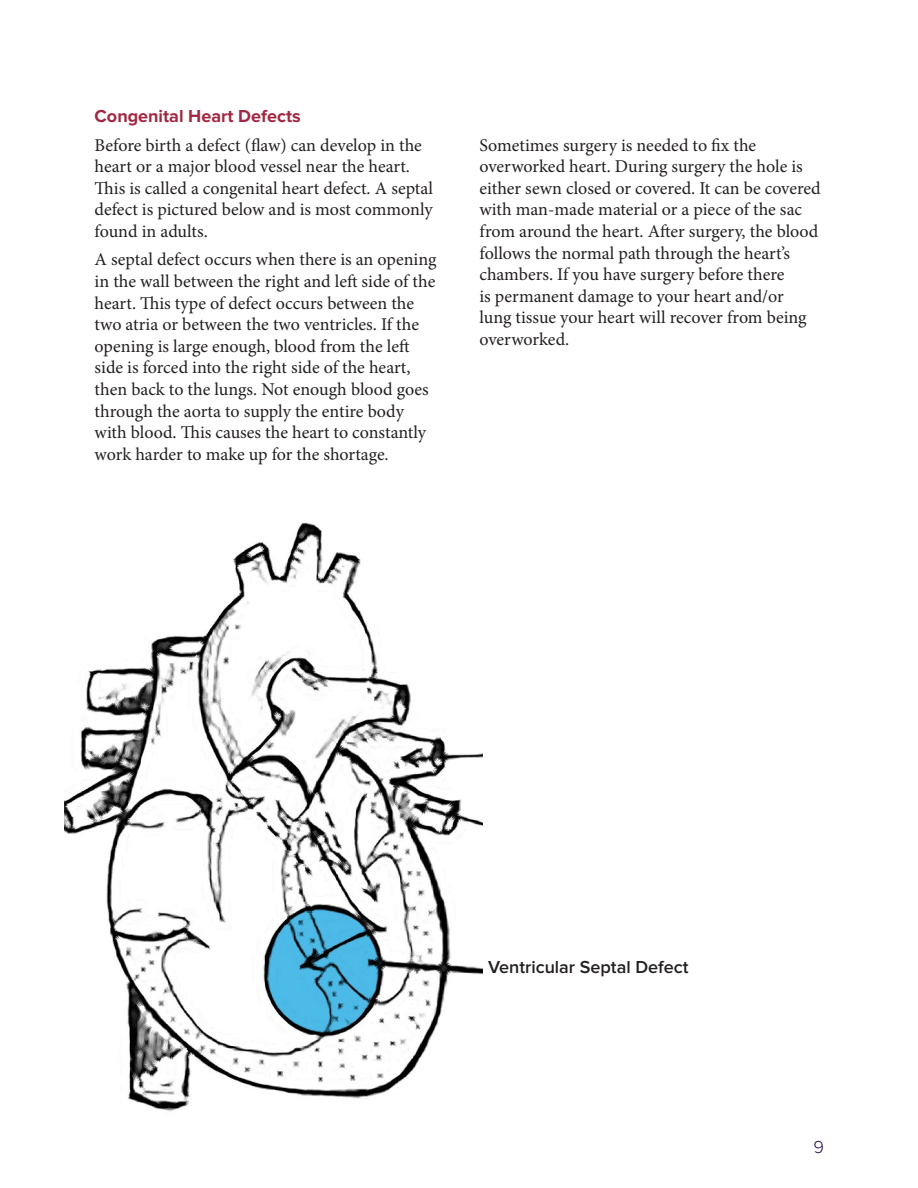
<style>
.page{position:relative;width:918px;height:1188px;background:#fff}
.page>*{position:absolute;margin:0;border:0;box-sizing:border-box;transform-origin:0 0}
.t1{font:18px/21.6px "Minion Pro";color:#231f20}
.t2{font:600 18px "Proxima Nova";color:#231f20}
.t3{font:700 18px "Proxima Nova";color:#9f2842}
.t4{font:300 18px "Proxima Nova";color:#2a0d54}
</style>
<div class="page">
<img style="left:65px;top:522px;width:417px;height:589px">
<p class="t3" style="left:95px;top:106px;width:208px">Congenital Heart Defects</p>
<p class="t1" style="left:95px;top:134px;width:340px">Before birth a defect (flaw) can develop in the heart or a major blood vessel near the heart.<br>This is called a congenital heart defect. A septal defect is pictured below and is most commonly found in adults.</p>
<p class="t1" style="left:95px;top:249px;width:343px">A septal defect occurs when there is an opening in the wall between the right and left side of the heart. This type of defect occurs between the two atria or between the two ventricles. If the opening is large enough, blood from the left side is forced into the right side of the heart, then back to the lungs. Not enough blood goes through the aorta to supply the entire body with blood. This causes the heart to constantly work harder to make up for the shortage.</p>
<p class="t1" style="left:480px;top:134px;width:343px">Sometimes surgery is needed to fix the overworked heart. During surgery the hole is either sewn closed or covered. It can be covered with man-made material or a piece of the sac from around the heart. After surgery, the blood follows the normal path through the heart’s chambers. If you have surgery before there<br>is permanent damage to your heart and/or<br>lung tissue your heart will recover from being overworked.</p>
<p class="t2" style="left:488px;top:957px;width:202px">Ventricular Septal Defect</p>
<p class="t4" style="left:813px;top:1137px;width:12px">9</p>
</div>
